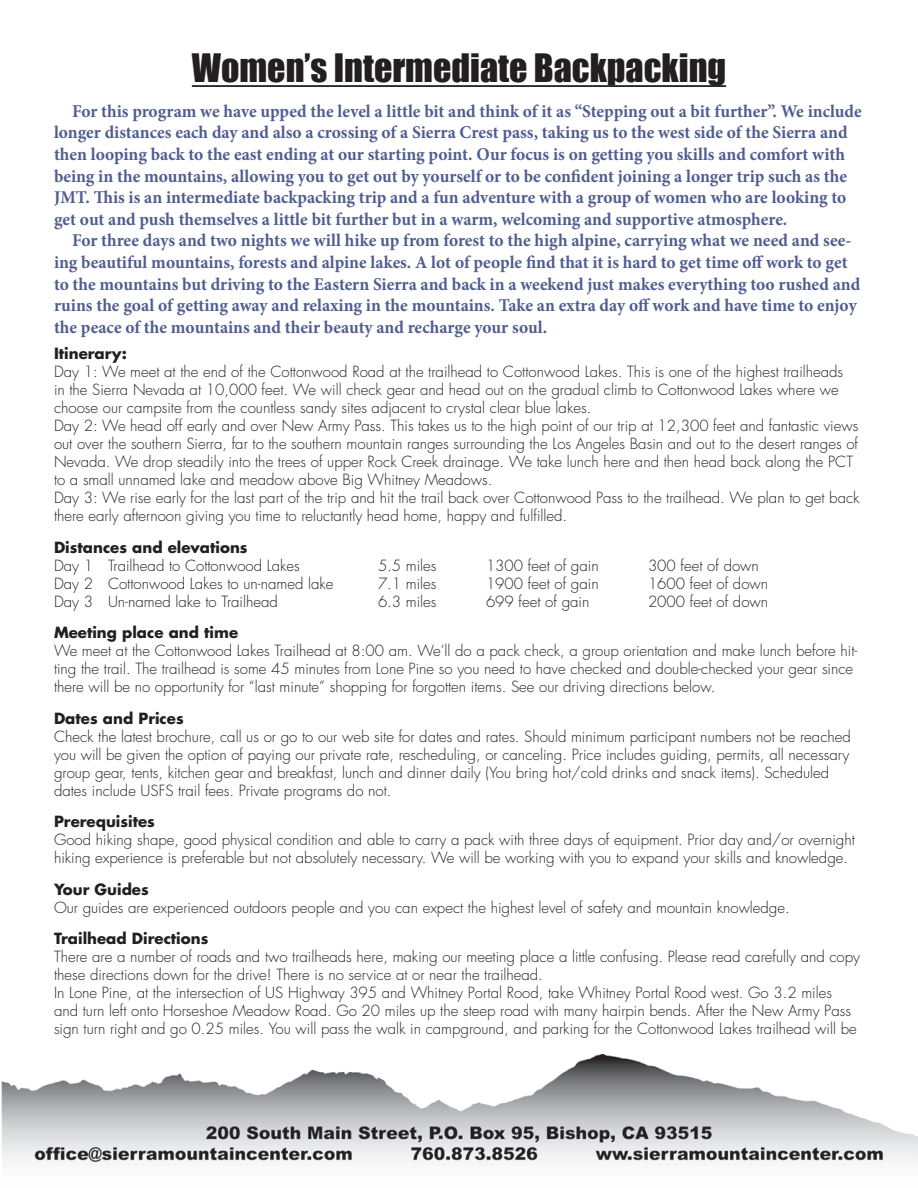
<style>
.page{position:relative;width:918px;height:1188px;background:#fff}
.page>*{position:absolute;margin:0;border:0;box-sizing:border-box;transform-origin:0 0}
.headline_text{font:36px "Impact";color:#231f20}
.intro_colored_text{font:700 18px/21.6px "Minion Pro";color:#505d8f}
.course_text{font:300 15px/18px "Futura";color:#231f20}
.course_text-2{font:700 15px "Futura";color:#231f20}
.subheading{font:700 15px "Futura";color:#231f20}
</style>
<div class="page">
<hr style="left:192px;top:85px;width:534px;height:2px;background:#231f20">
<img style="left:1px;top:1054px;width:917px;height:109px">
<p class="headline_text" style="left:192px;top:40px;width:536px">Women’s Intermediate Backpacking</p>
<p class="intro_colored_text" style="left:54px;top:100px;width:809px;text-indent:18px">For this program we have upped the level a little bit and think of it as “Stepping out a bit further”. We include longer distances each day and also a crossing of a Sierra Crest pass, taking us to the west side of the Sierra and then looping back to the east ending at our starting point. Our focus is on getting you skills and comfort with being in the mountains, allowing you to get out by yourself or to be confident joining a longer trip such as the JMT. This is an intermediate backpacking trip and a fun adventure with a group of women who are looking to get out and push themselves a little bit further but in a warm, welcoming and supportive atmosphere.</p>
<p class="intro_colored_text" style="left:54px;top:230px;width:808px;text-indent:18px">For three days and two nights we will hike up from forest to the high alpine, carrying what we need and see&shy;ing beautiful mountains, forests and alpine lakes. A lot of people find that it is hard to get time off work to get to the mountains but driving to the Eastern Sierra and back in a weekend just makes everything too rushed and ruins the goal of getting away and relaxing in the mountains. Take an extra day off work and have time to enjoy the peace of the mountains and their beauty and recharge your soul.</p>
<p class="subheading" style="left:54px;top:344px;width:74px">Itinerary:</p>
<p class="course_text" style="left:54px;top:363px;width:791px">Day 1: We meet at the end of the Cottonwood Road at the trailhead to Cottonwood Lakes. This is one of the highest trailheads in the Sierra Nevada at 10,000 feet. We will check gear and head out on the gradual climb to Cottonwood Lakes where we choose our campsite from the countless sandy sites adjacent to crystal clear blue lakes.</p>
<p class="course_text" style="left:54px;top:417px;width:806px">Day 2: We head off early and over New Army Pass. This takes us to the high point of our trip at 12,300 feet and fantastic views out over the southern Sierra, far to the southern mountain ranges surrounding the Los Angeles Basin and out to the desert ranges of Nevada. We drop steadily into the trees of upper Rock Creek drainage. We take lunch here and then head back along the PCT to a small unnamed lake and meadow above Big Whitney Meadows.</p>
<p class="course_text" style="left:54px;top:489px;width:807px">Day 3: We rise early for the last part of the trip and hit the trail back over Cottonwood Pass to the trailhead. We plan to get back there early afternoon giving you time to reluctantly head home, happy and fulfilled.</p>
<p class="course_text-2" style="left:54px;top:537px;width:195px">Distances and elevations</p>
<p class="course_text" style="left:54px;top:557px;width:247px">Day 1 Trailhead to Cottonwood Lakes</p>
<p class="course_text" style="left:378px;top:557px;width:60px">5.5 miles</p>
<p class="course_text" style="left:486px;top:557px;width:114px">1300 feet of gain</p>
<p class="course_text" style="left:648px;top:557px;width:112px">300 feet of down</p>
<p class="course_text" style="left:54px;top:575px;width:281px">Day 2 Cottonwood Lakes to un-named lake</p>
<p class="course_text" style="left:378px;top:575px;width:60px">7.1 miles</p>
<p class="course_text" style="left:486px;top:575px;width:114px">1900 feet of gain</p>
<p class="course_text" style="left:648px;top:575px;width:122px">1600 feet of down</p>
<p class="course_text" style="left:54px;top:593px;width:225px">Day 3 Un-named lake to Trailhead</p>
<p class="course_text" style="left:378px;top:593px;width:60px">6.3 miles</p>
<p class="course_text" style="left:486px;top:593px;width:105px">699 feet of gain</p>
<p class="course_text" style="left:648px;top:593px;width:122px">2000 feet of down</p>
<p class="subheading" style="left:54px;top:623px;width:186px">Meeting place and time</p>
<p class="course_text" style="left:54px;top:642px;width:805px">We meet at the Cottonwood Lakes Trailhead at 8:00 am. We’ll do a pack check, a group orientation and make lunch before hit&shy;ting the trail. The trailhead is some 45 minutes from Lone Pine so you need to have checked and double-checked your gear since there will be no opportunity for “last minute” shopping for forgotten items. See our driving directions below.</p>
<p class="course_text-2" style="left:54px;top:708px;width:131px">Dates and Prices</p>
<p class="course_text" style="left:54px;top:728px;width:798px">Check the latest brochure, call us or go to our web site for dates and rates. Should minimum participant numbers not be reached you will be given the option of paying our private rate, rescheduling, or canceling. Price includes guiding, permits, all necessary group gear, tents, kitchen gear and breakfast, lunch and dinner daily (You bring hot/cold drinks and snack items). Scheduled dates include USFS trail fees. Private programs do not.</p>
<p class="subheading" style="left:54px;top:812px;width:102px">Prerequisites</p>
<p class="course_text" style="left:54px;top:831px;width:802px">Good hiking shape, good physical condition and able to carry a pack with three days of equipment. Prior day and/or overnight hiking experience is preferable but not absolutely necessary. We will be working with you to expand your skills and knowledge.</p>
<p class="course_text-2" style="left:54px;top:879px;width:96px">Your Guides</p>
<p class="course_text" style="left:54px;top:899px;width:737px">Our guides are experienced outdoors people and you can expect the highest level of safety and mountain knowledge.</p>
<p class="course_text-2" style="left:54px;top:929px;width:156px">Trailhead Directions</p>
<p class="course_text" style="left:54px;top:948px;width:808px">There are a number of roads and two trailheads here, making our meeting place a little confusing. Please read carefully and copy these directions down for the drive! There is no service at or near the trailhead.</p>
<p class="course_text" style="left:54px;top:984px;width:804px">In Lone Pine, at the intersection of US Highway 395 and Whitney Portal Rood, take Whitney Portal Rood west. Go 3.2 miles and turn left onto Horseshoe Meadow Road. Go 20 miles up the steep road with many hairpin bends. After the New Army Pass sign turn right and go 0.25 miles. You will pass the walk in campground, and parking for the Cottonwood Lakes trailhead will be</p>
</div>
